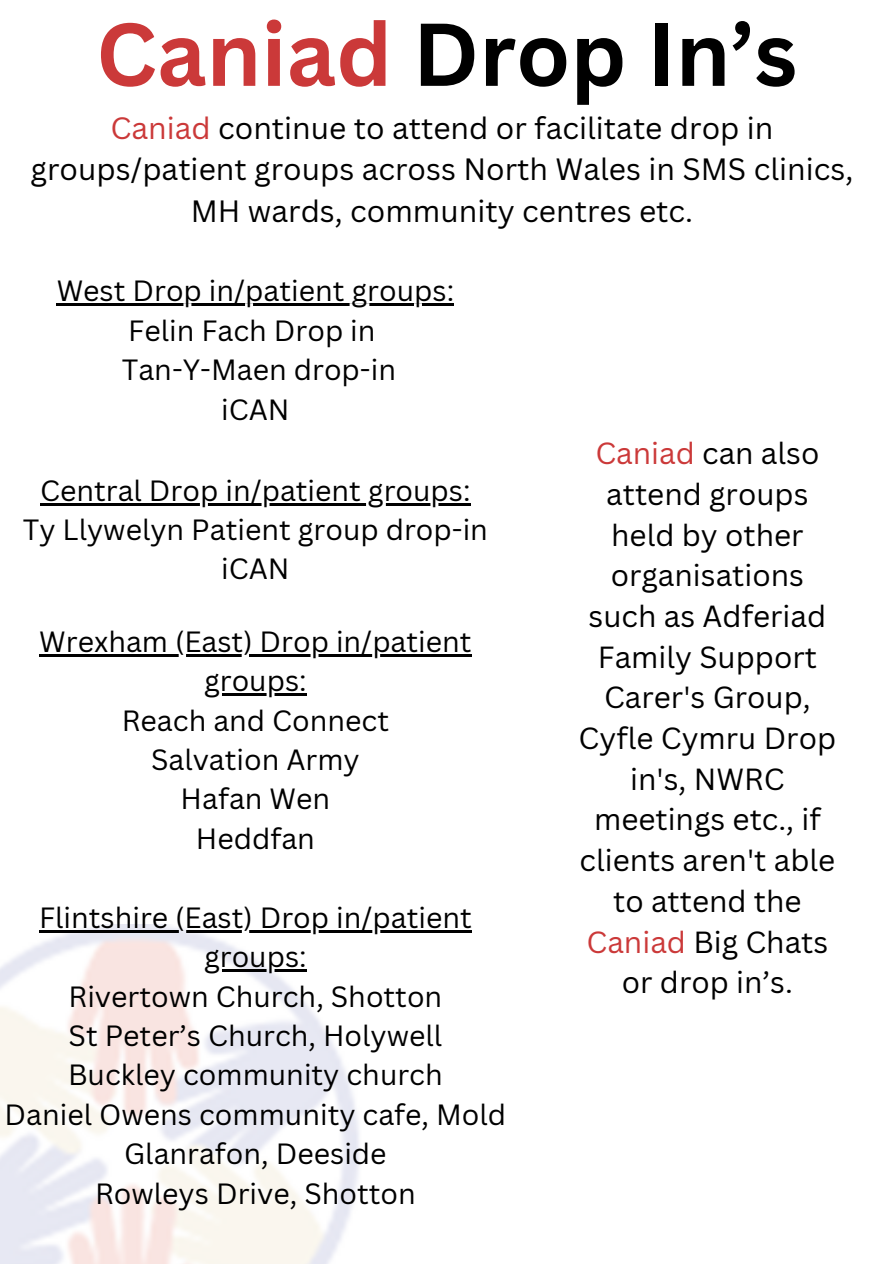
<style>
.page{position:relative;width:893px;height:1264px;background:#fff}
.page>*{position:absolute;margin:0;border:0;box-sizing:border-box;transform-origin:0 0}
.t1{font:700 87px "Canva Sans";color:#000}
.t2{font:30px/41.7px "Canva Sans";color:#000;text-align:center}
.t3{font:29.7px/40.7px "Canva Sans";color:#000;text-align:center}
.t4{font:28.5px/39.3px "Canva Sans";color:#000;text-align:center}
.s1{color:#cb3939}
</style>
<div class="page">
<hr style="left:57px;top:304px;width:397px;height:2px;background:#000">
<hr style="left:40px;top:503px;width:430px;height:2px;background:#000">
<hr style="left:39px;top:654px;width:432px;height:2px;background:#000">
<hr style="left:204px;top:693px;width:103px;height:2px;background:#000">
<img style="left:0;top:924px;width:362px;height:339px">
<hr style="left:39px;top:930px;width:432px;height:2px;background:#000">
<hr style="left:204px;top:969px;width:103px;height:2px;background:#000">
<p class="t1" style="left:96px;top:-7px;width:702px"><span class="s1">Caniad</span> Drop In’s</p>
<p class="t2" style="left:31px;top:106px;width:824px"><span class="s1">Caniad</span> continue to attend or facilitate drop in groups/patient groups across North Wales in SMS clinics,<br>MH wards, community centres etc.</p>
<p class="t4" style="left:57px;top:271px;width:399px">West Drop in/patient groups:</p>
<p class="t4" style="left:128px;top:310px;width:249px">Felin Fach Drop in</p>
<p class="t4" style="left:122px;top:349px;width:276px">Tan-Y-Maen drop-in</p>
<p class="t4" style="left:221px;top:389px;width:70px">iCAN</p>
<p class="t4" style="left:40px;top:470px;width:432px">Central Drop in/patient groups:</p>
<p class="t4" style="left:23px;top:509px;width:466px">Ty Llywelyn Patient group drop-in iCAN</p>
<p class="t4" style="left:39px;top:621px;width:434px">Wrexham (East) Drop in/patient groups:</p>
<p class="t4" style="left:122px;top:700px;width:269px">Reach and Connect</p>
<p class="t4" style="left:151px;top:739px;width:210px">Salvation Army</p>
<p class="t4" style="left:181px;top:778px;width:151px">Hafan Wen</p>
<p class="t4" style="left:196px;top:818px;width:120px">Heddfan</p>
<p class="t4" style="left:39px;top:897px;width:434px">Flintshire (East) Drop in/patient groups:</p>
<p class="t4" style="left:68px;top:975px;width:375px">Rivertown Church, Shotton</p>
<p class="t4" style="left:69px;top:1015px;width:375px">St Peter’s Church, Holywell</p>
<p class="t4" style="left:68px;top:1054px;width:376px">Buckley community church</p>
<p class="t4" style="left:5px;top:1094px;width:503px">Daniel Owens community cafe, Mold</p>
<p class="t4" style="left:124px;top:1133px;width:264px">Glanrafon, Deeside</p>
<p class="t4" style="left:95px;top:1172px;width:322px">Rowleys Drive, Shotton</p>
<p class="t3" style="left:578px;top:432px;width:259px"><span class="s1">Caniad</span> can also attend groups held by other organisations such as Adferiad<br>Family Support<br>Carer's Group,<br>Cyfle Cymru Drop in's, NWRC meetings etc., if clients aren't able to attend the<br><span class="s1">Caniad</span> Big Chats or drop in’s.</p>
</div>
